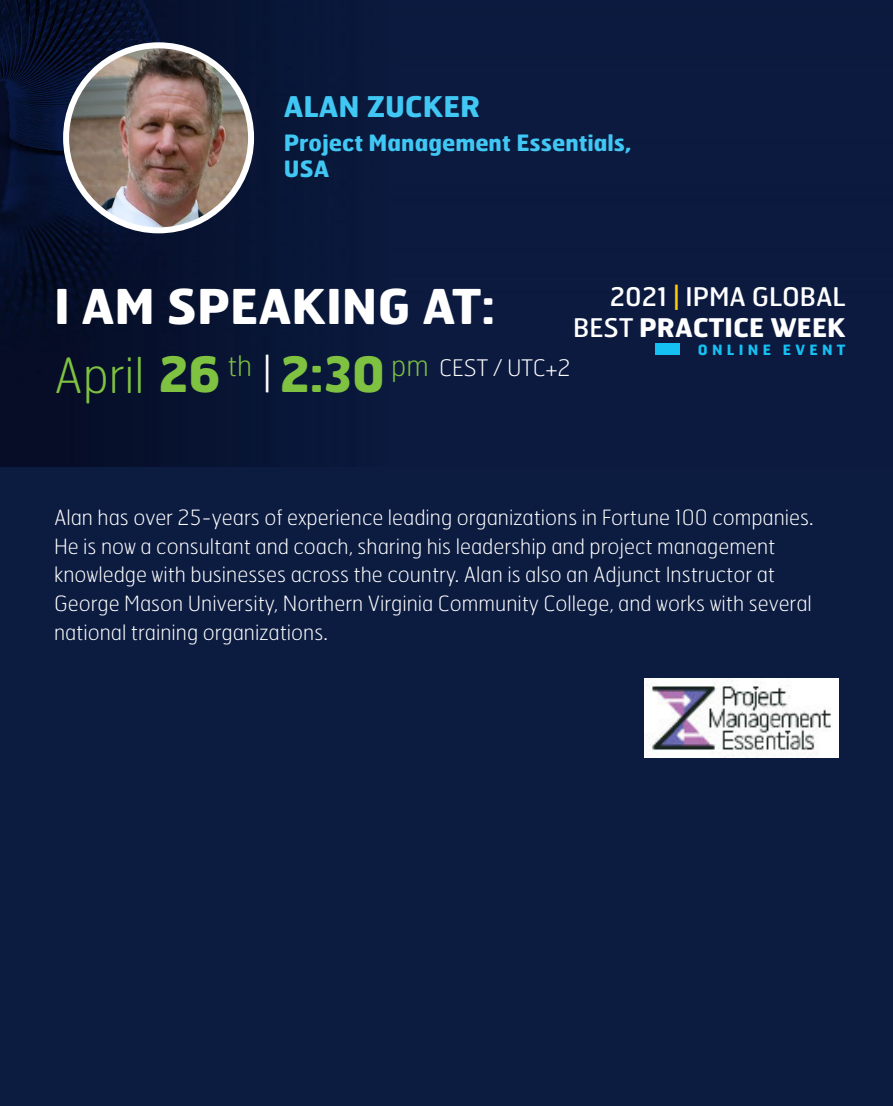
<style>
.page{position:relative;width:893px;height:1106px;background:#fff}
.page>*{position:absolute;margin:0;border:0;box-sizing:border-box;transform-origin:0 0}
.t1{font:100 48.6px "Hermes FB";color:#7fc241}
.t2{font:700 48.6px "Hermes FB";color:#7fc241}
.t3{font:700 48px "Hermes FB";color:#fff}
.t4{font:700 28.5px "Hermes FB";color:#40c7f4}
.t5{font:100 28.35px "Hermes FB";color:#7fc241}
.t6{font:25.65px/30.8px "Hermes FB";color:#fff;text-align:right}
.t7{font:100 22.8px "Hermes FB";color:#fff}
.t8{font:700 22.5px "Hermes FB";color:#40c7f4}
.t9{font:100 21px/28.5px "Hermes FB";color:#fff}
.t10{font:700 14.1px "Hermes FB";letter-spacing:.3em;color:#15c0f2}
.s1{color:#feca0a}
.s2{font-weight:700}
.s3{font-size:38.25px;color:#fff}
.s4{font-size:28.35px;color:#7fc241}
</style>
<div class="page">
<div style="left:0;top:418px;width:893px;height:688px;background:#0c1b40"></div>
<img style="left:0;top:0;width:893px;height:467px">
<div style="left:655px;top:343px;width:25px;height:12px;background:#15c0f2"></div>
<img style="left:66px;top:45px;width:185px;height:185px;border-radius:92px">
<div style="left:63px;top:42px;width:191px;height:191px;border:6px solid #fff;border-radius:50%"></div>
<img style="left:644px;top:678px;width:195px;height:79px">
<p class="t4" style="left:284px;top:83px;width:198px">ALAN ZUCKER</p>
<p class="t8" style="left:284px;top:124px;width:349px">Project Management Essentials,</p>
<p class="t8" style="left:284px;top:150px;width:47px">USA</p>
<h2 class="t3" style="left:54px;top:266px;width:443px">I AM SPEAKING AT:</h2>
<p class="t6" style="left:573px;top:278px;width:274px">2021 <span class="s1">|</span> IPMA GLOBAL<br>BEST <span class="s2">PRACTICE WEEK</span></p>
<p class="t10" style="left:698px;top:337px;width:149px">ONLINE EVENT</p>
<p class="t1" style="left:54px;top:335px;width:169px">April <span class="s2">26</span></p>
<h3 class="t5" style="left:227px;top:342px;width:46px">th <span class="s3">|</span></h3>
<p class="t7" style="left:391px;top:348px;width:181px"><span class="s4">pm</span> CEST / UTC+2</p>
<p class="t2" style="left:280px;top:332px;width:107px">2:30</p>
<p class="t9" style="left:54px;top:501px;width:761px">Alan has over 25-years of experience leading organizations in Fortune 100 companies.<br>He is now a consultant and coach, sharing his leadership and project management knowledge with businesses across the country. Alan is also an Adjunct Instructor at George Mason University, Northern Virginia Community College, and works with several national training organizations.</p>
</div>
